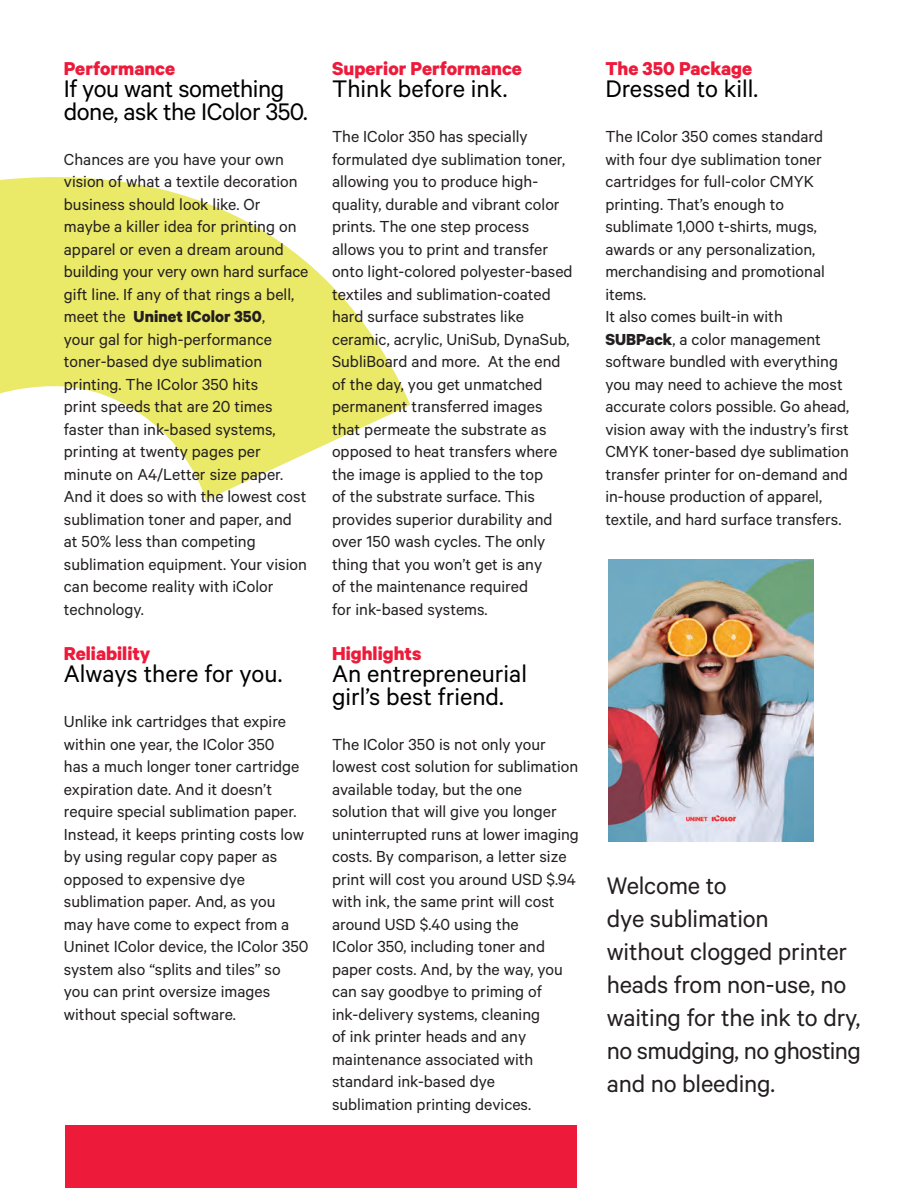
<style>
.page{position:relative;width:918px;height:1188px;background:#fff}
.page>*{position:absolute;margin:0;border:0;box-sizing:border-box;transform-origin:0 0}
.t1{font:27px/33px "Calibre";letter-spacing:-.01em;color:#231f20}
.t2{font:27px/22.5px "Calibre";color:#000001}
.t3{font:27px/22.5px "Calibre";letter-spacing:-.02em;color:#000001}
.t4{font:700 21px "Calibre";color:#ed1a3a}
.t5{font:18px/22.5px "Calibre";color:#231f20}
.s1{font-weight:700}
</style>
<div class="page">
<svg style="left:0;top:177px;width:410px;height:323px;fill:#eae968"></svg>
<div style="left:65px;top:1125px;width:511px;height:63px;background:#ed1a3a"></div>
<img style="left:608px;top:559px;width:205px;height:282px">
<p class="t4" style="left:64px;top:55px;width:113px">Performance</p>
<h1 class="t3" style="left:64px;top:76px;width:245px">If you want something done, ask the IColor 350.</h1>
<p class="t5" style="left:64px;top:147px;width:246px">Chances are you have your own vision of what a textile decoration business should look like. Or maybe a killer idea for printing on apparel or even a dream around building your very own hard surface gift line. If any of that rings a bell, meet the <span class="s1">Uninet IColor 350</span>,<br>your gal for high-performance toner-based dye sublimation printing. The IColor 350 hits<br>print speeds that are 20 times faster than ink-based systems, printing at twenty pages per minute on A4/Letter size paper.<br>And it does so with the lowest cost sublimation toner and paper, and at 50% less than competing sublimation equipment. Your vision can become reality with iColor technology.</p>
<p class="t4" style="left:64px;top:640px;width:88px">Reliability</p>
<h1 class="t2" style="left:64px;top:661px;width:220px">Always there for you.</h1>
<p class="t5" style="left:64px;top:710px;width:246px">Unlike ink cartridges that expire within one year, the IColor 350<br>has a much longer toner cartridge expiration date. And it doesn’t require special sublimation paper.<br>Instead, it keeps printing costs low by using regular copy paper as opposed to expensive dye sublimation paper. And, as you may have come to expect from a<br>Uninet IColor device, the IColor 350 system also “splits and tiles” so you can print oversize images without special software.</p>
<p class="t4" style="left:332px;top:55px;width:191px">Superior Performance</p>
<h1 class="t2" style="left:332px;top:77px;width:177px">Think before ink.</h1>
<p class="t5" style="left:332px;top:125px;width:242px">The IColor 350 has specially formulated dye sublimation toner, allowing you to produce high&shy;quality, durable and vibrant color prints. The one step process allows you to print and transfer onto light-colored polyester-based textiles and sublimation-coated hard surface substrates like ceramic, acrylic, UniSub, DynaSub,<br>SubliBoard and more. At the end of the day, you get unmatched permanent transferred images that permeate the substrate as opposed to heat transfers where the image is applied to the top<br>of the substrate surface. This provides superior durability and over 150 wash cycles. The only thing that you won’t get is any<br>of the maintenance required<br>for ink-based systems.</p>
<p class="t4" style="left:332px;top:640px;width:91px">Highlights</p>
<h1 class="t2" style="left:332px;top:662px;width:197px">An entrepreneurial girl’s best friend.</h1>
<p class="t5" style="left:332px;top:732px;width:248px">The IColor 350 is not only your lowest cost solution for sublimation available today, but the one solution that will give you longer uninterrupted runs at lower imaging costs. By comparison, a letter size print will cost you around USD $.94 with ink, the same print will cost around USD $.40 using the<br>IColor 350, including toner and paper costs. And, by the way, you can say goodbye to priming of ink-delivery systems, cleaning<br>of ink printer heads and any maintenance associated with standard ink-based dye sublimation printing devices.</p>
<p class="t4" style="left:605px;top:55px;width:148px">The 350 Package</p>
<h1 class="t2" style="left:605px;top:77px;width:154px">Dressed to kill.</h1>
<p class="t5" style="left:605px;top:125px;width:245px">The IColor 350 comes standard with four dye sublimation toner cartridges for full-color CMYK printing. That’s enough to sublimate 1,000 t-shirts, mugs, awards or any personalization, merchandising and promotional items.<br>It also comes built-in with<br><span class="s1">SUBPack</span>, a color management software bundled with everything you may need to achieve the most accurate colors possible. Go ahead, vision away with the industry’s first<br>CMYK toner-based dye sublimation transfer printer for on-demand and in-house production of apparel, textile, and hard surface transfers.</p>
<h1 class="t1" style="left:607px;top:868px;width:256px">Welcome to<br>dye sublimation<br>without clogged printer heads from non-use, no waiting for the ink to dry, no smudging, no ghosting and no bleeding.</h1>
</div>
